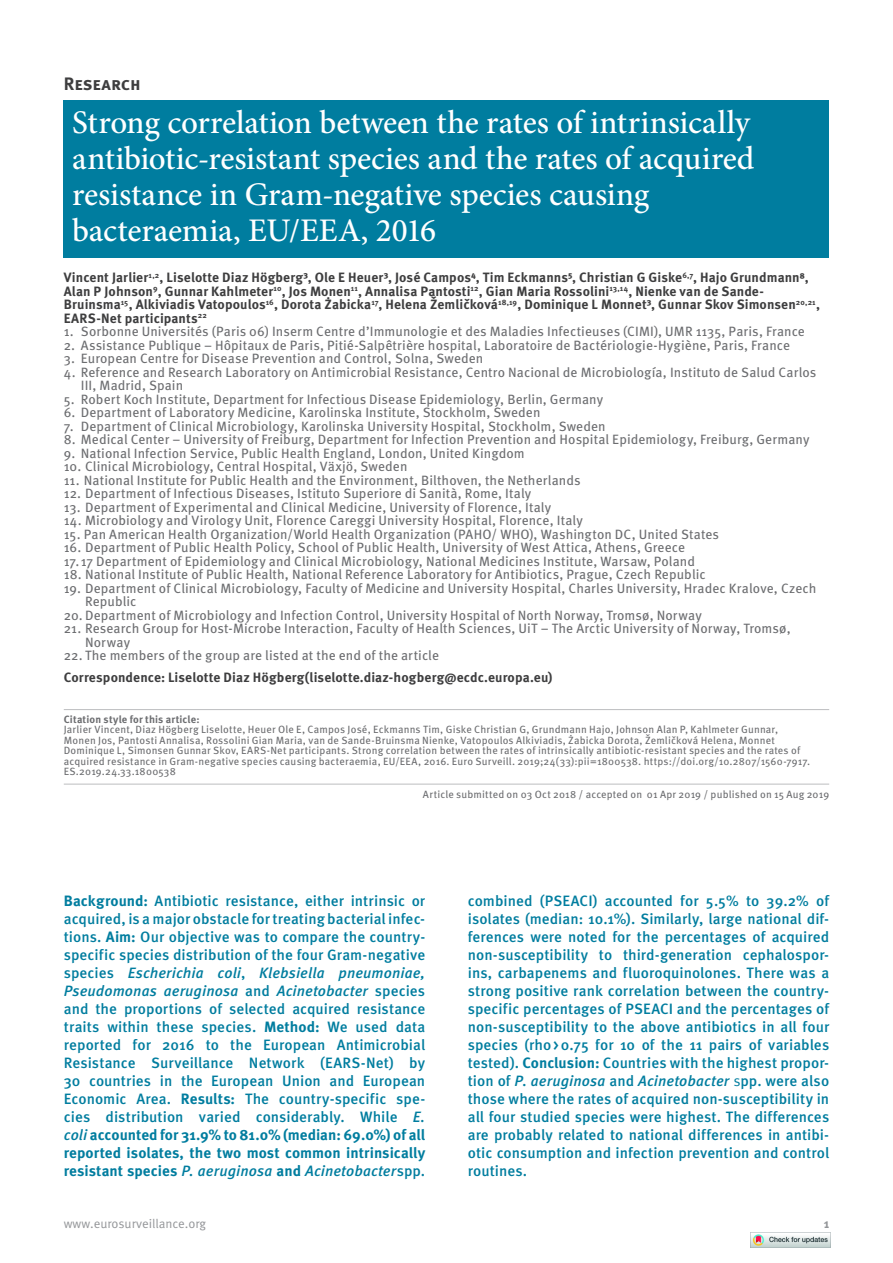
<style>
.page{position:relative;width:893px;height:1263px;background:#fff}
.page>*{position:absolute;margin:0;border:0;box-sizing:border-box;transform-origin:0 0}
.t1{font:500 33px/36px "Minion Pro";letter-spacing:-.005em;color:#fff}
.t2{font:700 18px "Meta Pro";letter-spacing:-.005em;color:#3e3e3f}
.t3{font:500 15px/18px "Meta Pro";letter-spacing:.005em;color:#007d9f;text-align:justify}
.t4{font:13.5px/13.5px "Meta Pro";letter-spacing:.005em;color:#6c6d70}
.t5{font:700 13.5px/13.5px "Meta Pro";letter-spacing:.005em;color:#3e3e3f}
.t6{font:12.75px "Meta Pro";color:#939598}
.t7{font:700 12.75px "Meta Pro";color:#939598}
.t8{font:10.5px/10.5px "Meta Pro";letter-spacing:.015em;color:#6c6d70}
.t9{font:700 10.5px "Meta Pro";letter-spacing:.015em;color:#6c6d70}
.s1{font-weight:700}
.s2{font-style:italic}
.s3{font-weight:400}
</style>
<div class="page">
<hr style="left:64px;top:709px;width:765px;height:1px;background:#bcbdc0">
<hr style="left:64px;top:784px;width:765px;height:1px;background:#bcbdc0">
<div style="left:64px;top:100px;width:765px;height:158px;background:#007d9f"></div>
<img style="left:750px;top:1232px;width:80px;height:16px">
<h2 class="t2" style="left:64px;top:72px;width:79px">Research</h2>
<h1 class="t1" style="left:72px;top:104px;width:684px">Strong correlation between the rates of intrinsically antibiotic-resistant species and the rates of acquired resistance in Gram-negative species causing bacteraemia, EU/EEA, 2016</h1>
<p class="t5" style="left:64px;top:271px;width:758px">Vincent Jarlier<sup>1,2</sup>, Liselotte Diaz Högberg³, Ole E Heuer³, José Campos⁴, Tim Eckmanns⁵, Christian G Giske<sup>6,7</sup>, Hajo Grundmann⁸, Alan P Johnson<sup>9</sup>, Gunnar Kahlmeter<sup>10</sup>, Jos Monen<sup>11</sup>, Annalisa Pantosti<sup>12</sup>, Gian Maria Rossolini<sup>13,14</sup>, Nienke van de Sande-Bruinsma<sup>15</sup>, Alkiviadis Vatopoulos<sup>16</sup>, Dorota Żabicka<sup>17</sup>, Helena Žemličková<sup>18,19</sup>, Dominique L Monnet³, Gunnar Skov Simonsen<sup>20,21</sup>, EARS-Net participants<sup>22</sup></p>
<p class="t4" style="left:64px;top:325px;width:743px">1. Sorbonne Universités (Paris 06) Inserm Centre d’Immunologie et des Maladies Infectieuses (CIMI), UMR 1135, Paris, France</p>
<p class="t4" style="left:64px;top:339px;width:728px">2. Assistance Publique – Hôpitaux de Paris, Pitié-Salpêtrière hospital, Laboratoire de Bactériologie-Hygiène, Paris, France</p>
<p class="t4" style="left:64px;top:352px;width:421px">3. European Centre for Disease Prevention and Control, Solna, Sweden</p>
<p class="t4" style="left:81px;top:366px;width:737px;text-indent:-17px">4. Reference and Research Laboratory on Antimicrobial Resistance, Centro Nacional de Microbiología, Instituto de Salud Carlos<br>III, Madrid, Spain</p>
<p class="t4" style="left:64px;top:393px;width:541px">5. Robert Koch Institute, Department for Infectious Disease Epidemiology, Berlin, Germany</p>
<p class="t4" style="left:64px;top:406px;width:478px">6. Department of Laboratory Medicine, Karolinska Institute, Stockholm, Sweden</p>
<p class="t4" style="left:64px;top:420px;width:543px">7. Department of Clinical Microbiology, Karolinska University Hospital, Stockholm, Sweden</p>
<p class="t4" style="left:64px;top:433px;width:747px">8. Medical Center – University of Freiburg, Department for Infection Prevention and Hospital Epidemiology, Freiburg, Germany</p>
<p class="t4" style="left:64px;top:447px;width:463px">9. National Infection Service, Public Health England, London, United Kingdom</p>
<p class="t4" style="left:64px;top:460px;width:345px">10. Clinical Microbiology, Central Hospital, Växjö, Sweden</p>
<p class="t4" style="left:64px;top:474px;width:518px">11. National Institute for Public Health and the Environment, Bilthoven, the Netherlands</p>
<p class="t4" style="left:64px;top:487px;width:469px">12. Department of Infectious Diseases, Istituto Superiore di Sanità, Rome, Italy</p>
<p class="t4" style="left:64px;top:501px;width:489px">13. Department of Experimental and Clinical Medicine, University of Florence, Italy</p>
<p class="t4" style="left:64px;top:514px;width:521px">14. Microbiology and Virology Unit, Florence Careggi University Hospital, Florence, Italy</p>
<p class="t4" style="left:64px;top:528px;width:657px">15. Pan American Health Organization/World Health Organization (PAHO/ WHO), Washington DC, United States</p>
<p class="t4" style="left:64px;top:541px;width:633px">16. Department of Public Health Policy, School of Public Health, University of West Attica, Athens, Greece<br>17.17 Department of Epidemiology and Clinical Microbiology, National Medicines Institute, Warsaw, Poland</p>
<p class="t4" style="left:64px;top:568px;width:643px">18. National Institute of Public Health, National Reference Laboratory for Antibiotics, Prague, Czech Republic</p>
<p class="t4" style="left:85px;top:582px;width:733px;text-indent:-21px">19. Department of Clinical Microbiology, Faculty of Medicine and University Hospital, Charles University, Hradec Kralove, Czech<br>Republic</p>
<p class="t4" style="left:64px;top:609px;width:639px">20. Department of Microbiology and Infection Control, University Hospital of North Norway, Tromsø, Norway</p>
<p class="t4" style="left:85px;top:622px;width:707px;text-indent:-21px">21. Research Group for Host-Microbe Interaction, Faculty of Health Sciences, UiT – The Arctic University of Norway, Tromsø,<br>Norway</p>
<p class="t4" style="left:64px;top:649px;width:377px">22. The members of the group are listed at the end of the article</p>
<p class="t5" style="left:64px;top:671px;width:490px">Correspondence: Liselotte Diaz Högberg(liselotte.diaz-hogberg@ecdc.europa.eu)</p>
<p class="t9" style="left:64px;top:712px;width:137px">Citation style for this article:</p>
<p class="t8" style="left:64px;top:725px;width:748px">Jarlier Vincent, Diaz Högberg Liselotte, Heuer Ole E, Campos José, Eckmanns Tim, Giske Christian G, Grundmann Hajo, Johnson Alan P, Kahlmeter Gunnar, Monen Jos, Pantosti Annalisa, Rossolini Gian Maria, van de Sande-Bruinsma Nienke, Vatopoulos Alkiviadis, Żabicka Dorota, Žemličková Helena, Monnet Dominique L, Simonsen Gunnar Skov, EARS-Net participants. Strong correlation between the rates of intrinsically antibiotic-resistant species and the rates of acquired resistance in Gram-negative species causing bacteraemia, EU/EEA, 2016. Euro Surveill. 2019;24(33):pii=1800538. https://doi.org/10.2807/1560-7917.<br>ES.2019.24.33.1800538</p>
<p class="t8" style="left:423px;top:790px;width:408px">Article submitted on 03 Oct 2018 / accepted on 01 Apr 2019 / published on 15 Aug 2019</p>
<p class="t3" style="left:64px;top:892px;width:363px"><span class="s1">Background:</span> Antibiotic resistance, either intrinsic or acquired, is a major obstacle for treating bacterial infec&shy;tions. <span class="s1">Aim:</span> Our objective was to compare the country&shy;specific species distribution of the four Gram-negative species <span class="s2">Escherichia coli</span>, <span class="s2">Klebsiella pneumoniae, Pseudomonas aeruginosa</span> and <span class="s2">Acinetobacter</span> species and the proportions of selected acquired resistance traits within these species. <span class="s1">Method:</span> We used data reported for 2016 to the European Antimicrobial Resistance Surveillance Network (EARS-Net) by 30 countries in the European Union and European Economic Area. <span class="s1">Results:</span> The country-specific spe&shy;cies distribution varied considerably. While <span class="s2">E. coli</span> <span class="s1">accounted for 31.9% to 81.0% (median: 69.0%) of all reported isolates, the two most common intrinsically resistant species</span> <span class="s2">P. aeruginosa</span> <span class="s1">and</span> <span class="s2">Acinetobacter</span>spp.</p>
<p class="t3" style="left:468px;top:892px;width:363px">combined (PSEACI) accounted for 5.5% to 39.2% of isolates (median: 10.1%). Similarly, large national dif&shy;ferences were noted for the percentages of acquired non-susceptibility to third-generation cephalospor&shy;ins, carbapenems and fluoroquinolones. There was a strong positive rank correlation between the country&shy;specific percentages of PSEACI and the percentages of non-susceptibility to the above antibiotics in all four species (rho&gt;0.75 for 10 of the 11 pairs of variables tested). <span class="s1">Conclusion:</span> Countries with the highest propor&shy;tion of <span class="s2">P. aeruginosa</span> and <span class="s2">Acinetobacter</span> <span class="s3">s</span>pp. were also those where the rates of acquired non-susceptibility in all four studied species were highest. The differences are probably related to national differences in antibi&shy;otic consumption and infection prevention and control routines.</p>
<p class="t6" style="left:64px;top:1215px;width:144px">www.eurosurveillance.org</p>
<p class="t7" style="left:824px;top:1215px;width:7px">1</p>
</div>
